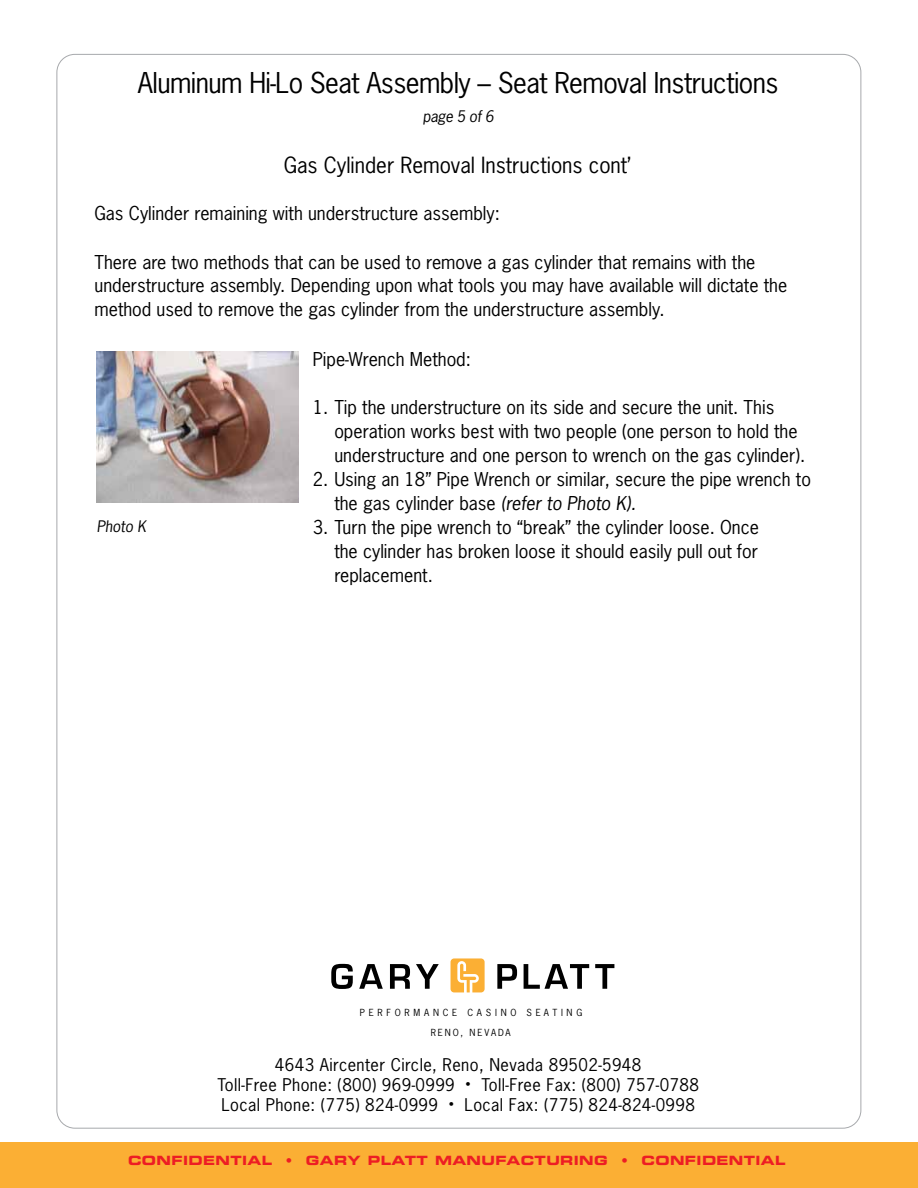
<style>
.page{position:relative;width:918px;height:1188px;background:#fff}
.page>*{position:absolute;margin:0;border:0;box-sizing:border-box;transform-origin:0 0}
.t1{font:27px "News Gothic Std";letter-spacing:-.02em;color:#000}
.t2{font:21px "News Gothic Std";color:#000}
.t3{font:18px/24px "News Gothic Std";color:#000}
.t4{font:16.5px/19.8px "News Gothic Std";letter-spacing:.025em;color:#000;text-align:center}
.t5{font:italic 15px "News Gothic Std";letter-spacing:-.01em;color:#000}
.t6{font:12.75px "Eurostile Bold Extended Two";letter-spacing:.03em;color:#ed1d24}
.t7{font:9.3px "News Gothic";letter-spacing:.2em;color:#000}
.t8{font:9.15px "News Gothic";letter-spacing:.405em;color:#000}
.s1{font-style:italic}
</style>
<div class="page">
<div style="left:0;top:1143px;width:918px;height:45px;background:#fbaf34"></div>
<svg style="left:451px;top:958px;width:34px;height:34px"></svg>
<svg style="left:331px;top:964px;width:22px;height:25px"></svg>
<svg style="left:359px;top:964px;width:24px;height:25px"></svg>
<svg style="left:390px;top:964px;width:20px;height:25px"></svg>
<svg style="left:416px;top:964px;width:23px;height:25px"></svg>
<svg style="left:497px;top:964px;width:20px;height:25px"></svg>
<svg style="left:524px;top:964px;width:65px;height:25px"></svg>
<svg style="left:595px;top:964px;width:19px;height:25px"></svg>
<img style="left:97px;top:352px;width:201px;height:150px">
<h1 class="t1" style="left:138px;top:65px;width:642px">Aluminum Hi-Lo Seat Assembly – Seat Removal Instructions</h1>
<p class="t5" style="left:423px;top:106px;width:72px">page 5 of 6</p>
<p class="t2" style="left:284px;top:152px;width:349px">Gas Cylinder Removal Instructions cont’</p>
<p class="t3" style="left:94px;top:202px;width:407px">Gas Cylinder remaining with understructure assembly:</p>
<p class="t3" style="left:94px;top:250px;width:694px">There are two methods that can be used to remove a gas cylinder that remains with the understructure assembly. Depending upon what tools you may have available will dictate the method used to remove the gas cylinder from the understructure assembly.</p>
<p class="t5" style="left:97px;top:517px;width:51px">Photo K</p>
<p class="t3" style="left:313px;top:347px;width:160px">Pipe-Wrench Method:</p>
<p class="t3" style="left:334px;top:395px;width:472px;text-indent:-22px">1. Tip the understructure on its side and secure the unit. This operation works best with two people (one person to hold the understructure and one person to wrench on the gas cylinder).</p>
<p class="t3" style="left:334px;top:467px;width:478px;text-indent:-22px">2. Using an 18” Pipe Wrench or similar, secure the pipe wrench to the gas cylinder base <span class="s1">(refer to Photo K).</span></p>
<p class="t3" style="left:334px;top:515px;width:426px;text-align:justify;text-indent:-22px">3. Turn the pipe wrench to “break” the cylinder loose. Once the cylinder has broken loose it should easily pull out for replacement.</p>
<p class="t8" style="left:360px;top:1006px;width:224px">PERFORMANCE CASINO SEATING</p>
<p class="t7" style="left:431px;top:1026px;width:81px">RENO, NEVADA</p>
<p class="t4" style="left:217px;top:1055px;width:483px">4643 Aircenter Circle, Reno, Nevada 89502-5948<br>Toll-Free Phone: (800) 969-0999 <sup>•</sup> Toll-Free Fax: (800) 757-0788<br>Local Phone: (775) 824-0999 <sup>•</sup> Local Fax: (775) 824-824-0998</p>
<p class="t6" style="left:128px;top:1152px;width:659px">CONFIDENTIAL • GARY PLATT MANUFACTURING • CONFIDENTIAL</p>
</div>
